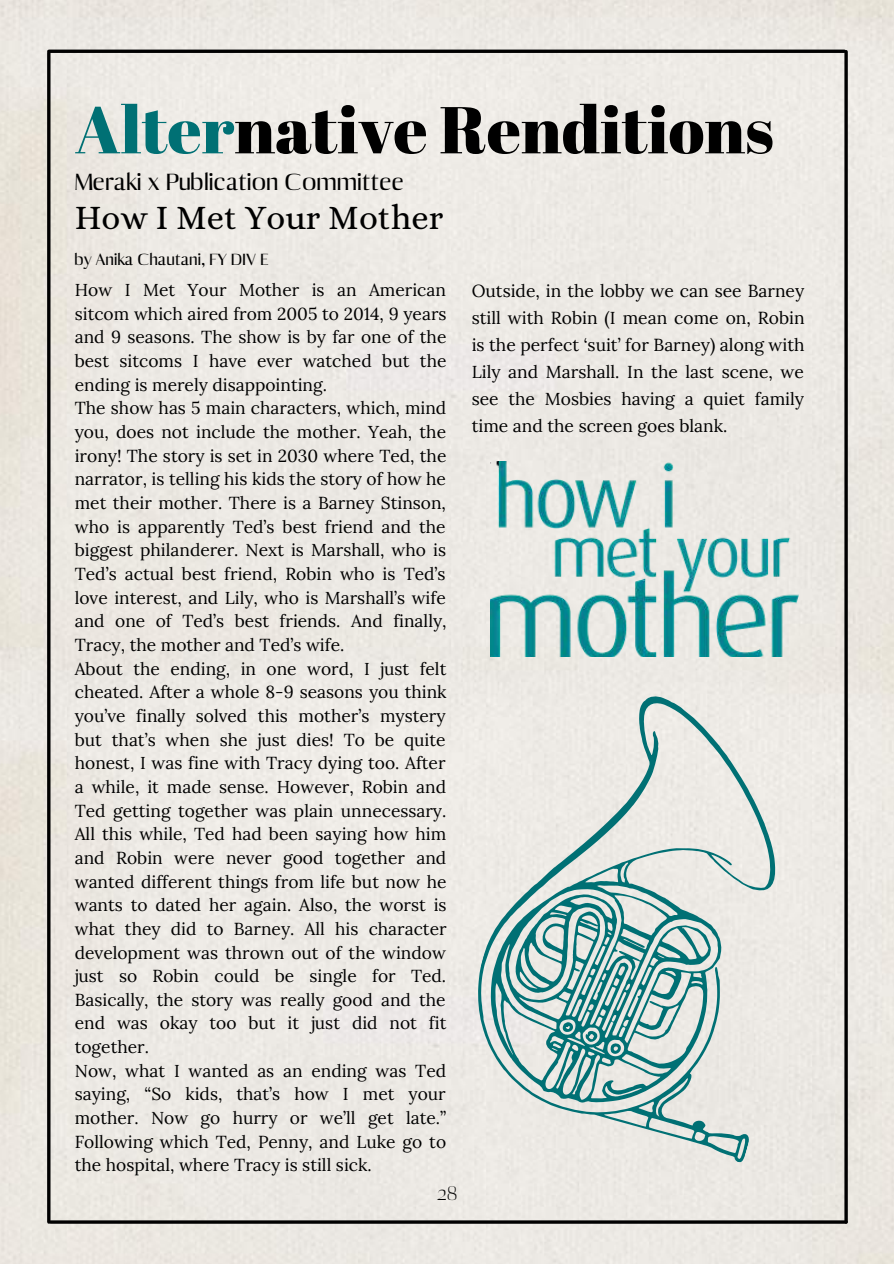
<style>
.page{position:relative;width:894px;height:1264px;background:#fff}
.page>*{position:absolute;margin:0;border:0;box-sizing:border-box;transform-origin:0 0}
.t1{font:66px "Abril Fatface";color:#000}
.t2{font:34.5px "Alice";color:#000}
.t3{font:25.2px "Abril";color:#000}
.t4{font:300 21px "Abril";color:#000}
.t5{font:17.4px/23.7px "Lora";color:#000}
.t6{font:17.4px "Abril";color:#000}
.s1{color:#007074}
</style>
<div class="page">
<div style="left:0;top:0;width:893px;height:1263px;background:#ece9e4"></div>
<hr style="left:49px;top:50px;width:795px;height:3px;background:#000">
<hr style="left:50px;top:1220px;width:795px;height:3px;background:#000">
<hr style="left:844px;top:52px;width:3px;height:1169px;background:#000">
<hr style="left:47px;top:53px;width:3px;height:1168px;background:#000">
<svg style="left:448px;top:669px;width:407px;height:494px;background:#d1dad6"></svg>
<img style="left:490px;top:462px;width:308px;height:195px">
<h1 class="t1" style="left:75px;top:83px;width:700px"><span class="s1">Alter</span>native Renditions</h1>
<h3 class="t3" style="left:75px;top:167px;width:331px">Meraki x Publication Committee</h3>
<h2 class="t2" style="left:75px;top:198px;width:370px">How I Met Your Mother</h2>
<p class="t6" style="left:75px;top:249px;width:195px">by Anika Chautani, FY DIV E</p>
<p class="t5" style="left:75px;top:278px;width:373px">How I Met Your Mother is an American sitcom which aired from 2005 to 2014, 9 years and 9 seasons. The show is by far one of the best sitcoms I have ever watched but the ending is merely disappointing.<br>The show has 5 main characters, which, mind you, does not include the mother. Yeah, the irony! The story is set in 2030 where Ted, the narrator, is telling his kids the story of how he met their mother. There is a Barney Stinson, who is apparently Ted’s best friend and the biggest philanderer. Next is Marshall, who is Ted’s actual best friend, Robin who is Ted’s love interest, and Lily, who is Marshall’s wife and one of Ted’s best friends. And finally, Tracy, the mother and Ted’s wife.<br>About the ending, in one word, I just felt cheated. After a whole 8-9 seasons you think you’ve finally solved this mother’s mystery but that’s when she just dies! To be quite honest, I was fine with Tracy dying too. After a while, it made sense. However, Robin and Ted getting together was plain unnecessary.<br>All this while, Ted had been saying how him and Robin were never good together and wanted different things from life but now he wants to dated her again. Also, the worst is what they did to Barney. All his character development was thrown out of the window just so Robin could be single for Ted.<br>Basically, the story was really good and the end was okay too but it just did not fit together.<br>Now, what I wanted as an ending was Ted saying, “So kids, that’s how I met your mother. Now go hurry or we’ll get late.” Following which Ted, Penny, and Luke go to the hospital, where Tracy is still sick.</p>
<p class="t5" style="left:471px;top:277px;width:334px;line-height:27px;text-align:justify">Outside, in the lobby we can see Barney still with Robin (I mean come on, Robin is the perfect ‘suit’ for Barney) along with Lily and Marshall. In the last scene, we see the Mosbies having a quiet family time and the screen goes blank.</p>
<p class="t4" style="left:436px;top:1180px;width:22px">28</p>
</div>
